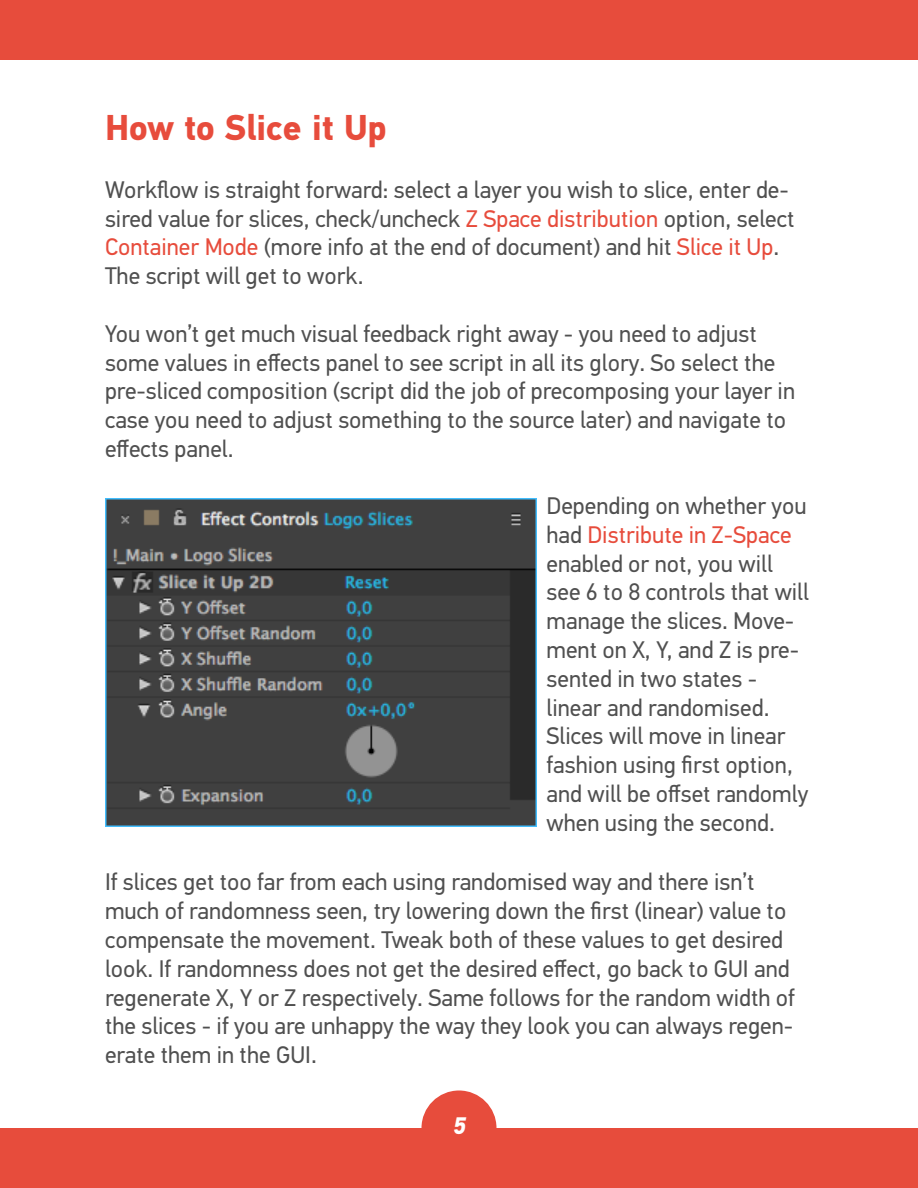
<style>
.page{position:relative;width:918px;height:1188px;background:#fff}
.page>*{position:absolute;margin:0;border:0;box-sizing:border-box;transform-origin:0 0}
.t1{font:700 36px "PF Din Text Pro";color:#e74c3c}
.t2{font:24px/28.8px "PF Din Text Pro";color:#505050}
.t3{font:italic 700 24px "PF Din Text Pro";color:#fff}
.s1{color:#e74c3c}
</style>
<div class="page">
<div style="left:0;top:0;width:918px;height:60px;background:#e74c3c"></div>
<div style="left:0;top:1128px;width:918px;height:60px;background:#e74c3c"></div>
<div style="left:422px;top:1090px;width:74px;height:76px;background:#e74c3c;border-radius:50%"></div>
<img style="left:105px;top:498px;width:432px;height:328px">
<h1 class="t1" style="left:105px;top:106px;width:283px">How to Slice it Up</h1>
<p class="t2" style="left:105px;top:175px;width:691px">Workflow is straight forward: select a layer you wish to slice, enter de&shy;sired value for slices, check/uncheck <span class="s1">Z Space distribution</span> option, select <span class="s1">Container Mode</span> (more info at the end of document) and hit <span class="s1">Slice it Up</span>.<br>The script will get to work.</p>
<p class="t2" style="left:105px;top:319px;width:692px">You won’t get much visual feedback right away - you need to adjust some values in effects panel to see script in all its glory. So select the pre-sliced composition (script did the job of precomposing your layer in case you need to adjust something to the source later) and navigate to effects panel.</p>
<p class="t2" style="left:547px;top:492px;width:264px">Depending on whether you had <span class="s1">Distribute in Z-Space </span>enabled or not, you will see 6 to 8 controls that will manage the slices. Move&shy;ment on X, Y, and Z is pre&shy;sented in two states - linear and randomised.<br>Slices will move in linear fashion using first option, and will be offset randomly when using the second.</p>
<p class="t2" style="left:105px;top:868px;width:692px">If slices get too far from each using randomised way and there isn’t much of randomness seen, try lowering down the first (linear) value to compensate the movement. Tweak both of these values to get desired look. If randomness does not get the desired effect, go back to GUI and regenerate X, Y or Z respectively. Same follows for the random width of the slices - if you are unhappy the way they look you can always regen&shy;erate them in the GUI.</p>
<p class="t3" style="left:453px;top:1111px;width:15px">5</p>
</div>
